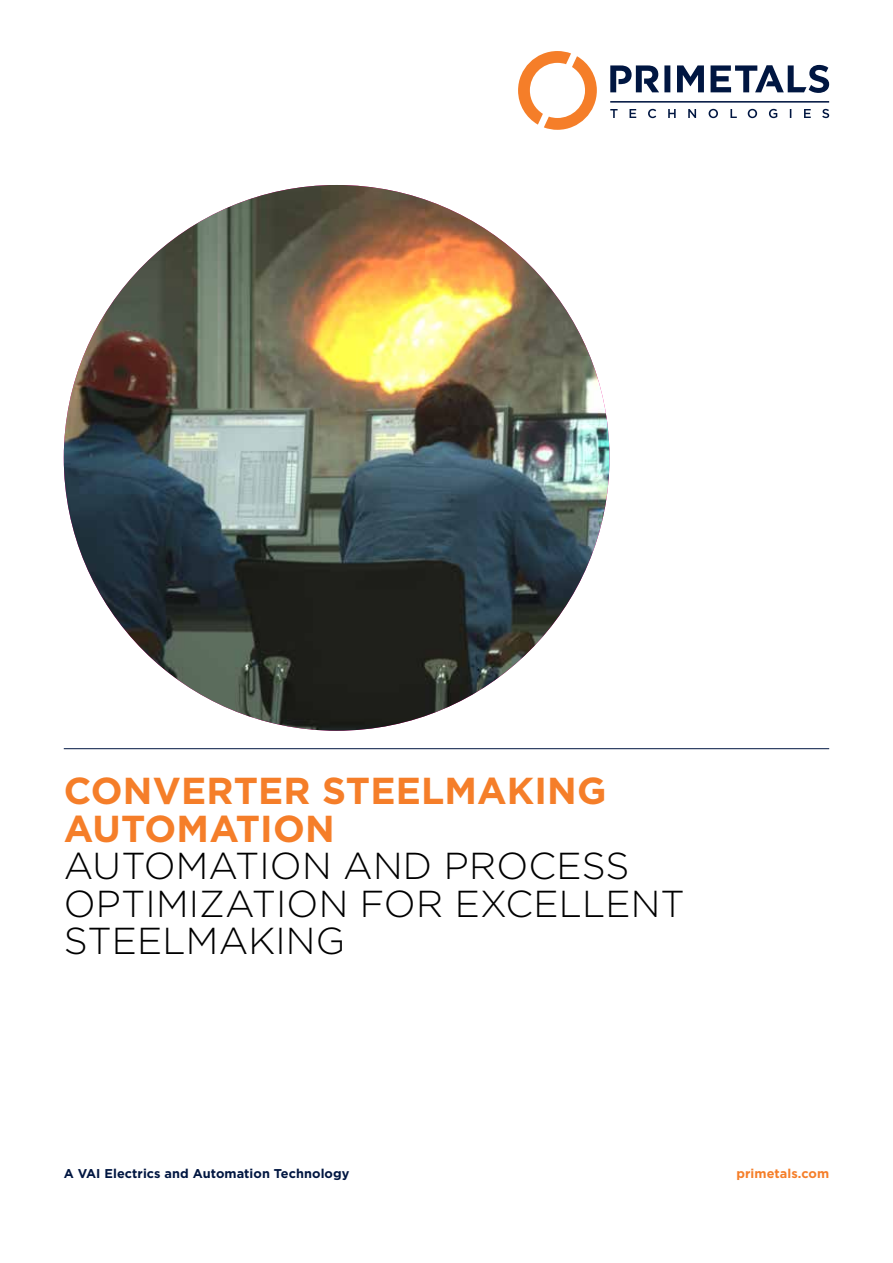
<style>
.page{position:relative;width:893px;height:1263px;background:#fff}
.page>*{position:absolute;margin:0;border:0;box-sizing:border-box;transform-origin:0 0}
.t1{font:300 37.5px/37.5px "Gotham";letter-spacing:.005em;color:#000}
.t2{font:700 37.5px/37.5px "Gotham";letter-spacing:.005em;color:#f57e29}
.t3{font:700 12.75px "Gotham";letter-spacing:.005em;color:#001641}
.t4{font:700 12.75px "Gotham";letter-spacing:.005em;color:#f57e29}
</style>
<div class="page">
<svg style="left:518px;top:51px;width:79px;height:79px"></svg>
<svg style="left:610px;top:101px;width:219px;height:2px"></svg>
<svg style="left:610px;top:65px;width:219px;height:28px"></svg>
<svg style="left:610px;top:109px;width:219px;height:9px"></svg>
<hr style="left:64px;top:748px;width:765px;height:1px;background:#001641">
<img style="left:64px;top:185px;width:545px;height:546px;border-radius:273px">
<p class="t2" style="left:64px;top:772px;width:544px">CONVERTER STEELMAKING<br>AUTOMATION</p>
<p class="t1" style="left:64px;top:846px;width:623px">AUTOMATION AND PROCESS<br>OPTIMIZATION FOR EXCELLENT<br>STEELMAKING</p>
<p class="t3" style="left:64px;top:1165px;width:287px">A VAI Electrics and Automation Technology</p>
<p class="t4" style="left:737px;top:1165px;width:94px">primetals.com</p>
</div>
